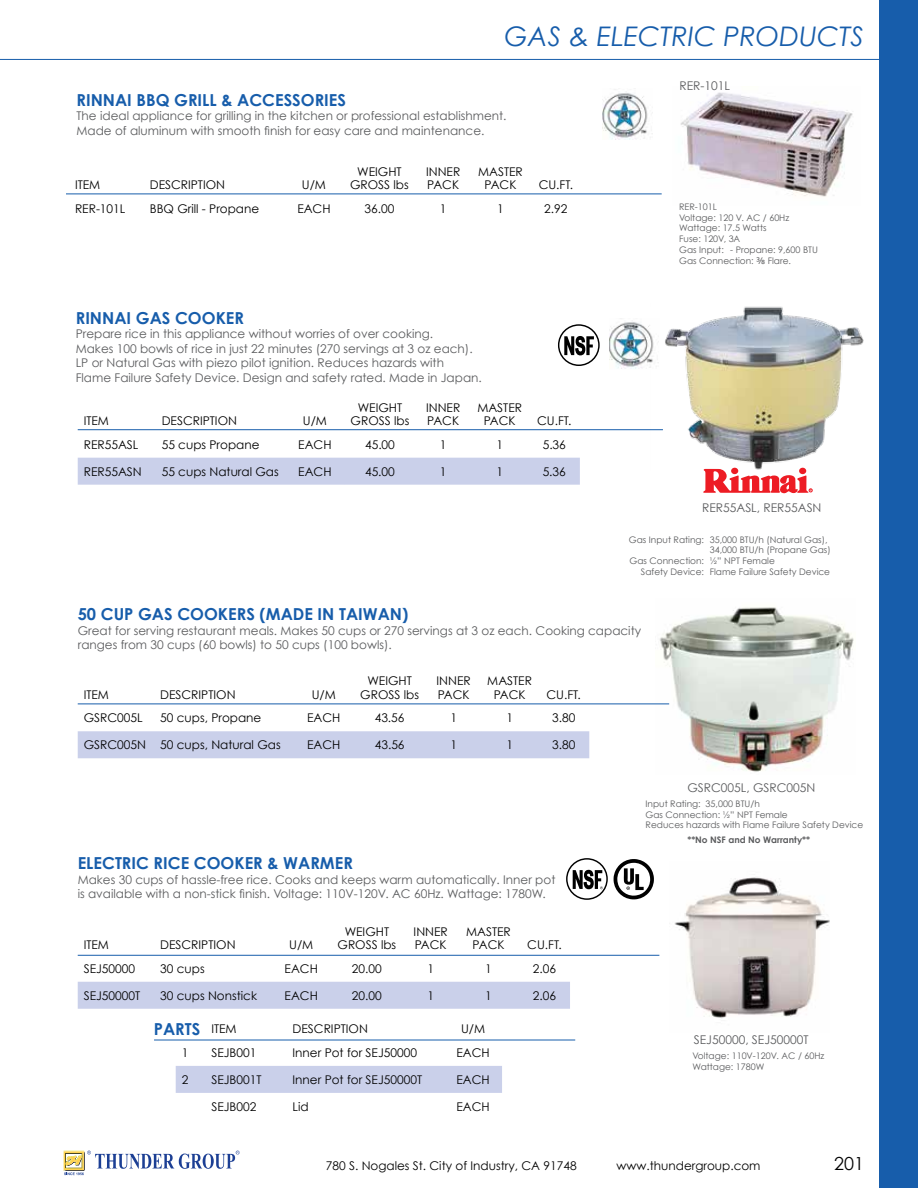
<style>
.page{position:relative;width:918px;height:1188px;background:#fff}
.page>*{position:absolute;margin:0;border:0;box-sizing:border-box;transform-origin:0 0}
.t1{font:italic 27px "Century Gothic";color:#175dab}
.t2{font:18px "Century Gothic";color:#000}
.t3{font:700 16.5px "Century Gothic";color:#175dab}
.t4{font:12px/14.4px "Century Gothic";color:#5a5b5d}
.t5{font:12px/13.5px "Century Gothic";color:#000;text-align:center}
.t6{font:9px/10.8px "Century Gothic";color:#5a5b5d}
.t7{font:700 9px "Century Gothic";color:#5a5b5d}
.t8{font:700 2.7px "Arial";color:#ed1c24}
.s1{font-family:"Verdana"}
</style>
<div class="page">
<img style="left:651px;top:306px;width:213px;height:163px">
<img style="left:680px;top:92px;width:173px;height:105px">
<div style="left:78px;top:458px;width:502px;height:27px;background:#cad0ea"></div>
<hr style="left:78px;top:429px;width:585px;height:1px;background:#175dab">
<img style="left:674px;top:877px;width:156px;height:142px">
<div style="left:78px;top:982px;width:492px;height:27px;background:#cad0ea"></div>
<hr style="left:78px;top:955px;width:581px;height:1px;background:#175dab">
<svg style="left:566px;top:858px;width:42px;height:42px"></svg>
<svg style="left:614px;top:859px;width:40px;height:40px"></svg>
<hr style="left:66px;top:194px;width:596px;height:1px;background:#175dab">
<div style="left:731px;top:468px;width:7px;height:6px;background:#ed1c24;border-radius:50%"></div>
<div style="left:799px;top:468px;width:7px;height:6px;background:#ed1c24;border-radius:50%"></div>
<svg style="left:703px;top:469px;width:109px;height:24px"></svg>
<svg style="left:558px;top:324px;width:42px;height:42px"></svg>
<img style="left:610px;top:318px;width:49px;height:51px">
<img style="left:603px;top:89px;width:50px;height:51px">
<img style="left:655px;top:607px;width:199px;height:165px">
<div style="left:78px;top:731px;width:511px;height:27px;background:#cad0ea"></div>
<hr style="left:78px;top:704px;width:591px;height:1px;background:#175dab">
<div style="left:176px;top:1066px;width:326px;height:27px;background:#cad0ea"></div>
<hr style="left:154px;top:1040px;width:421px;height:1px;background:#175dab">
<div style="left:879px;top:0;width:39px;height:1188px;background:#175dab"></div>
<hr style="left:0;top:59px;width:894px;height:1px;background:#175dab">
<svg style="left:63px;top:1151px;width:177px;height:24px"></svg>
<h1 class="t1" style="left:504px;top:20px;width:361px">GAS &amp; ELECTRIC PRODUCTS</h1>
<h3 class="t3" style="left:76px;top:90px;width:271px">RINNAI BBQ GRILL &amp; ACCESSORIES</h3>
<p class="t4" style="left:76px;top:109px;width:432px">The ideal appliance for grilling in the kitchen or professional establishment.<br>Made of aluminum with smooth finish for easy care and maintenance.</p>
<p class="t5" style="left:75px;top:178px;width:27px">ITEM</p>
<p class="t5" style="left:150px;top:178px;width:77px">DESCRIPTION</p>
<p class="t5" style="left:302px;top:178px;width:26px">U/M</p>
<p class="t5" style="left:350px;top:165px;width:60px">WEIGHT<br>GROSS lbs</p>
<p class="t5" style="left:426px;top:165px;width:36px;text-align:left">INNER<br>PACK</p>
<p class="t5" style="left:478px;top:165px;width:46px">MASTER<br>PACK</p>
<p class="t5" style="left:539px;top:178px;width:36px">CU.FT.</p>
<p class="t5" style="left:75px;top:202px;width:52px">RER-101L</p>
<p class="t5" style="left:150px;top:202px;width:111px">BBQ Grill - Propane</p>
<p class="t5" style="left:297px;top:202px;width:35px">EACH</p>
<p class="t5" style="left:365px;top:202px;width:31px">36.00</p>
<p class="t5" style="left:440px;top:202px;width:8px">1</p>
<p class="t5" style="left:497px;top:202px;width:8px">1</p>
<p class="t5" style="left:544px;top:202px;width:25px">2.92</p>
<h3 class="t3" style="left:76px;top:308px;width:170px">RINNAI GAS COOKER</h3>
<p class="t4" style="left:76px;top:327px;width:408px">Prepare rice in this appliance without worries of over cooking.<br>Makes 100 bowls of rice in just 22 minutes (270 servings at 3 oz each).<br>LP or Natural Gas with piezo pilot ignition. Reduces hazards with Flame Failure Safety Device. Design and safety rated. Made in Japan.</p>
<p class="t5" style="left:84px;top:414px;width:27px">ITEM</p>
<p class="t5" style="left:162px;top:414px;width:77px">DESCRIPTION</p>
<p class="t5" style="left:303px;top:414px;width:26px">U/M</p>
<p class="t5" style="left:351px;top:401px;width:60px">WEIGHT<br>GROSS lbs</p>
<p class="t5" style="left:426px;top:401px;width:36px;text-align:left">INNER<br>PACK</p>
<p class="t5" style="left:477px;top:401px;width:46px">MASTER<br>PACK</p>
<p class="t5" style="left:537px;top:414px;width:36px">CU.FT.</p>
<p class="t5" style="left:84px;top:437px;width:56px">RER55ASL</p>
<p class="t5" style="left:162px;top:437px;width:99px">55 cups Propane</p>
<p class="t5" style="left:298px;top:437px;width:35px">EACH</p>
<p class="t5" style="left:365px;top:437px;width:31px">45.00</p>
<p class="t5" style="left:440px;top:437px;width:8px">1</p>
<p class="t5" style="left:496px;top:437px;width:8px">1</p>
<p class="t5" style="left:543px;top:437px;width:25px">5.36</p>
<p class="t5" style="left:84px;top:464px;width:60px">RER55ASN</p>
<p class="t5" style="left:162px;top:464px;width:119px">55 cups Natural Gas</p>
<p class="t5" style="left:298px;top:464px;width:35px">EACH</p>
<p class="t5" style="left:365px;top:464px;width:31px">45.00</p>
<p class="t5" style="left:440px;top:464px;width:8px">1</p>
<p class="t5" style="left:496px;top:464px;width:8px">1</p>
<p class="t5" style="left:543px;top:464px;width:25px">5.36</p>
<p class="t4" style="left:680px;top:78px;width:52px">RER-101L</p>
<p class="t6" style="left:679px;top:201px;width:140px">RER-101L<br>Voltage: 120 V. AC / 60Hz<br>Wattage: 17.5 Watts<br>Fuse: 120V, 3A<br>Gas Input: - Propane: 9,600 BTU<br>Gas Connection: <span class="s1">⅜</span> Flare.</p>
<p class="t8" style="left:810px;top:489px;width:3px">R</p>
<p class="t4" style="left:702px;top:500px;width:121px">RER55ASL, RER55ASN</p>
<p class="t6" style="left:629px;top:534px;width:77px">Gas Input Rating:</p>
<p class="t6" style="left:630px;top:556px;width:76px;text-align:right">Gas Connection:<br>Safety Device:</p>
<p class="t6" style="left:710px;top:534px;width:122px">35,000 BTU/h (Natural Gas),<br>34,000 BTU/h (Propane Gas) ½” NPT Female<br>Flame Failure Safety Device</p>
<h3 class="t3" style="left:78px;top:604px;width:332px">50 CUP GAS COOKERS (MADE IN TAIWAN)</h3>
<p class="t4" style="left:78px;top:623px;width:565px">Great for serving restaurant meals. Makes 50 cups or 270 servings at 3 oz each. Cooking capacity ranges from 30 cups (60 bowls) to 50 cups (100 bowls).</p>
<p class="t5" style="left:84px;top:688px;width:27px">ITEM</p>
<p class="t5" style="left:160px;top:688px;width:77px">DESCRIPTION</p>
<p class="t5" style="left:312px;top:688px;width:26px">U/M</p>
<p class="t5" style="left:360px;top:674px;width:60px">WEIGHT<br>GROSS lbs</p>
<p class="t5" style="left:437px;top:674px;width:36px;text-align:left">INNER<br>PACK</p>
<p class="t5" style="left:487px;top:674px;width:46px">MASTER<br>PACK</p>
<p class="t5" style="left:547px;top:688px;width:36px">CU.FT.</p>
<p class="t5" style="left:84px;top:711px;width:60px">GSRC005L</p>
<p class="t5" style="left:160px;top:711px;width:103px">50 cups, Propane</p>
<p class="t5" style="left:307px;top:711px;width:35px">EACH</p>
<p class="t5" style="left:375px;top:711px;width:31px">43.56</p>
<p class="t5" style="left:450px;top:711px;width:8px">1</p>
<p class="t5" style="left:506px;top:711px;width:8px">1</p>
<p class="t5" style="left:552px;top:711px;width:25px">3.80</p>
<p class="t5" style="left:84px;top:738px;width:198px">GSRC005N 50 cups, Natural Gas</p>
<p class="t5" style="left:307px;top:738px;width:35px">EACH</p>
<p class="t5" style="left:375px;top:738px;width:31px">43.56</p>
<p class="t5" style="left:450px;top:738px;width:8px">1</p>
<p class="t5" style="left:506px;top:738px;width:8px">1</p>
<p class="t5" style="left:552px;top:738px;width:25px">3.80</p>
<h3 class="t3" style="left:78px;top:853px;width:277px">ELECTRIC RICE COOKER &amp; WARMER</h3>
<p class="t4" style="left:78px;top:872px;width:479px">Makes 30 cups of hassle-free rice. Cooks and keeps warm automatically. Inner pot is available with a non-stick finish. Voltage: 110V-120V. AC 60Hz. Wattage: 1780W.</p>
<p class="t5" style="left:84px;top:938px;width:27px">ITEM</p>
<p class="t5" style="left:160px;top:938px;width:77px">DESCRIPTION</p>
<p class="t5" style="left:289px;top:938px;width:26px">U/M</p>
<p class="t5" style="left:338px;top:925px;width:60px">WEIGHT<br>GROSS lbs</p>
<p class="t5" style="left:414px;top:925px;width:36px;text-align:left">INNER<br>PACK</p>
<p class="t5" style="left:466px;top:925px;width:46px">MASTER<br>PACK</p>
<p class="t5" style="left:527px;top:938px;width:36px">CU.FT.</p>
<p class="t5" style="left:84px;top:961px;width:53px">SEJ50000</p>
<p class="t5" style="left:160px;top:961px;width:46px">30 cups</p>
<p class="t5" style="left:285px;top:961px;width:35px">EACH</p>
<p class="t5" style="left:352px;top:961px;width:31px">20.00</p>
<p class="t5" style="left:427px;top:961px;width:8px">1</p>
<p class="t5" style="left:485px;top:961px;width:8px">1</p>
<p class="t5" style="left:533px;top:961px;width:25px">2.06</p>
<p class="t5" style="left:84px;top:988px;width:58px">SEJ50000T</p>
<p class="t5" style="left:160px;top:988px;width:98px">30 cups Nonstick</p>
<p class="t5" style="left:285px;top:988px;width:35px">EACH</p>
<p class="t5" style="left:352px;top:988px;width:31px">20.00</p>
<p class="t5" style="left:427px;top:988px;width:8px">1</p>
<p class="t5" style="left:485px;top:988px;width:8px">1</p>
<p class="t5" style="left:533px;top:988px;width:25px">2.06</p>
<h3 class="t3" style="left:154px;top:1019px;width:48px">PARTS</h3>
<p class="t5" style="left:211px;top:1022px;width:27px">ITEM</p>
<p class="t5" style="left:293px;top:1022px;width:77px">DESCRIPTION</p>
<p class="t5" style="left:461px;top:1022px;width:26px">U/M</p>
<p class="t5" style="left:182px;top:1046px;width:8px">1</p>
<p class="t5" style="left:211px;top:1046px;width:47px">SEJB001</p>
<p class="t5" style="left:293px;top:1046px;width:126px">Inner Pot for SEJ50000</p>
<p class="t5" style="left:456px;top:1046px;width:35px">EACH</p>
<p class="t5" style="left:182px;top:1073px;width:8px">2</p>
<p class="t5" style="left:211px;top:1073px;width:52px">SEJB001T</p>
<p class="t5" style="left:293px;top:1073px;width:131px">Inner Pot for SEJ50000T</p>
<p class="t5" style="left:456px;top:1073px;width:35px">EACH</p>
<p class="t5" style="left:211px;top:1100px;width:47px">SEJB002</p>
<p class="t5" style="left:293px;top:1100px;width:18px">Lid</p>
<p class="t5" style="left:456px;top:1100px;width:35px">EACH</p>
<p class="t4" style="left:687px;top:780px;width:129px">GSRC005L, GSRC005N</p>
<p class="t6" style="left:646px;top:798px;width:219px">Input Rating: 35,000 BTU/h<br>Gas Connection: ½” NPT Female<br>Reduces hazards with Flame Failure Safety Device</p>
<p class="t7" style="left:687px;top:834px;width:124px">**No NSF and No Warranty**</p>
<p class="t4" style="left:694px;top:1032px;width:116px">SEJ50000, SEJ50000T</p>
<p class="t6" style="left:693px;top:1050px;width:133px">Voltage: 110V-120V. AC / 60Hz<br>Wattage: 1780W</p>
<p class="t5" style="left:326px;top:1159px;width:252px">780 S. Nogales St. City of Industry, CA 91748</p>
<p class="t5" style="left:617px;top:1159px;width:146px">www.thundergroup.com</p>
<h2 class="t2" style="left:834px;top:1153px;width:31px">201</h2>
</div>
